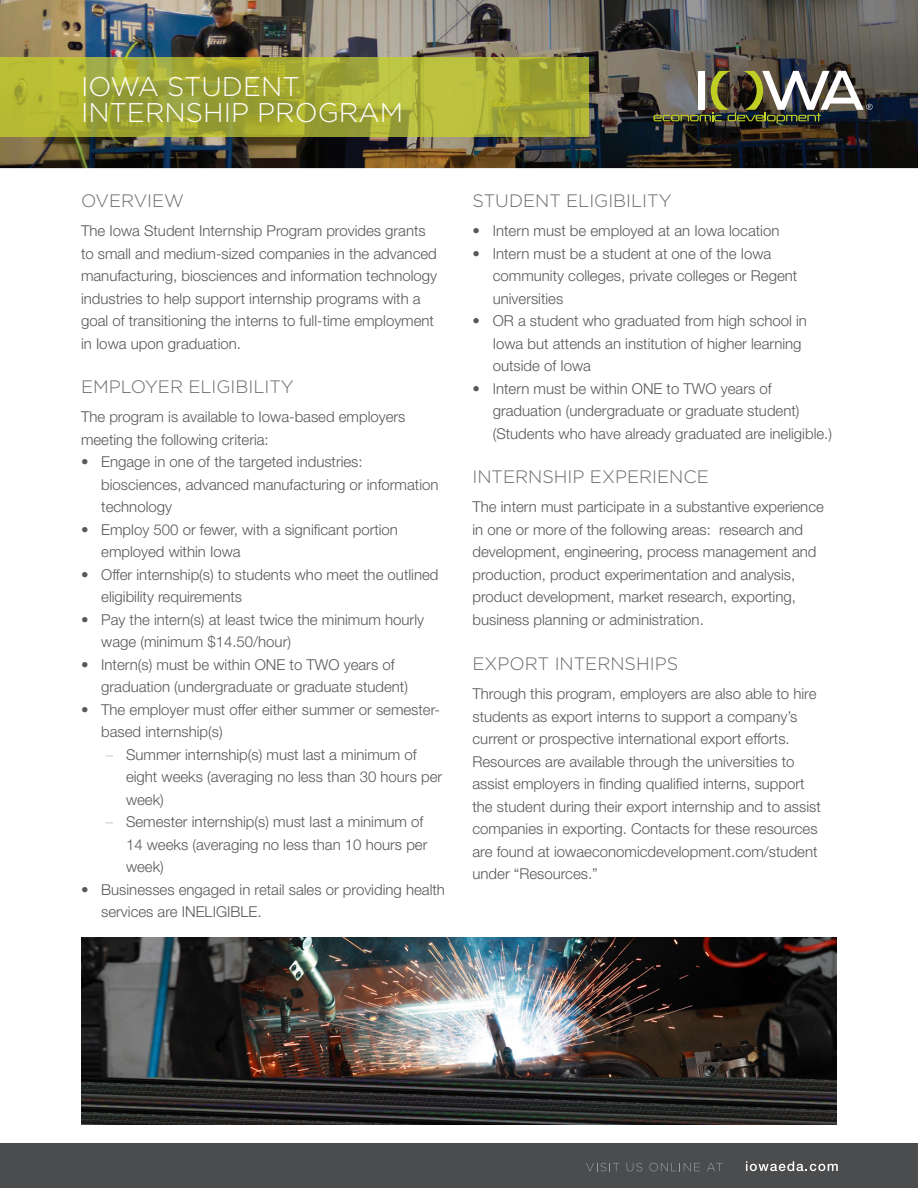
<style>
.page{position:relative;width:918px;height:1188px;background:#fff}
.page>*{position:absolute;margin:0;border:0;box-sizing:border-box;transform-origin:0 0}
.mast_text{font:300 27px "Gotham";color:#fff}
.heading{font:300 18px "Gotham";color:#69696c}
.t1{font:300 15px/22.5px "Helvetica Neue";color:#57585a}
.s1{font-weight:200}
</style>
<div class="page">
<div style="left:0;top:1144px;width:918px;height:44px;background:#4b4c4d"></div>
<svg style="left:586px;top:1163px;width:33px;height:8px"></svg>
<svg style="left:627px;top:1163px;width:15px;height:8px"></svg>
<svg style="left:649px;top:1163px;width:51px;height:8px"></svg>
<svg style="left:707px;top:1163px;width:16px;height:8px"></svg>
<svg style="left:746px;top:1161px;width:92px;height:10px"></svg>
<img style="left:0;top:0;width:918px;height:168px">
<img style="left:0;top:58px;width:589px;height:78px">
<img style="left:654px;top:71px;width:219px;height:52px">
<img style="left:81px;top:937px;width:756px;height:187px">
<p class="mast_text" style="left:81px;top:70px;width:220px">IOWA STUDENT</p>
<p class="mast_text" style="left:81px;top:95px;width:324px">INTERNSHIP PROGRAM</p>
<p class="heading" style="left:81px;top:189px;width:105px">OVERVIEW</p>
<p class="t1" style="left:81px;top:220px;width:358px">The Iowa Student Internship Program provides grants to small and medium-sized companies in the advanced manufacturing, biosciences and information technology industries to help support internship programs with a goal of transitioning the interns to full-time employment in Iowa upon graduation.</p>
<p class="heading" style="left:81px;top:375px;width:214px">EMPLOYER ELIGIBILITY</p>
<p class="t1" style="left:81px;top:405px;width:326px">The program is available to Iowa-based employers meeting the following criteria:</p>
<p class="t1" style="left:101px;top:450px;width:339px;text-indent:-20px">• Engage in one of the targeted industries: biosciences, advanced manufacturing or information technology</p>
<p class="t1" style="left:101px;top:518px;width:298px;text-indent:-20px">• Employ 500 or fewer, with a significant portion employed within Iowa</p>
<p class="t1" style="left:101px;top:563px;width:339px;text-indent:-20px">• Offer internship(s) to students who meet the outlined eligibility requirements</p>
<p class="t1" style="left:101px;top:608px;width:324px;text-indent:-20px">• Pay the intern(s) at least twice the minimum hourly wage (minimum $14.50/hour)</p>
<p class="t1" style="left:101px;top:653px;width:308px;text-indent:-20px">• Intern(s) must be within ONE to TWO years of graduation (undergraduate or graduate student)</p>
<p class="t1" style="left:101px;top:698px;width:340px;text-indent:-20px">• The employer must offer either summer or semester&shy;based internship(s)</p>
<p class="t1" style="left:126px;top:743px;width:318px;text-indent:-20px"><span class="s1">–</span> Summer internship(s) must last a minimum of eight weeks (averaging no less than 30 hours per week)</p>
<p class="t1" style="left:126px;top:810px;width:303px;text-indent:-20px"><span class="s1">–</span> Semester internship(s) must last a minimum of<br>14 weeks (averaging no less than 10 hours per week)</p>
<p class="t1" style="left:101px;top:878px;width:345px;text-indent:-20px">• Businesses engaged in retail sales or providing health services are INELIGIBLE.</p>
<p class="heading" style="left:472px;top:189px;width:201px">STUDENT ELIGIBILITY</p>
<p class="t1" style="left:472px;top:220px;width:308px">• Intern must be employed at an Iowa location</p>
<p class="t1" style="left:493px;top:242px;width:306px;text-indent:-20px">• Intern must be a student at one of the Iowa community colleges, private colleges or Regent universities</p>
<p class="t1" style="left:493px;top:310px;width:316px;text-indent:-20px">• OR a student who graduated from high school in<br>Iowa but attends an institution of higher learning outside of Iowa</p>
<p class="t1" style="left:493px;top:377px;width:341px;text-indent:-20px">• Intern must be within ONE to TWO years of graduation (undergraduate or graduate student) (Students who have already graduated are ineligible.)</p>
<p class="heading" style="left:472px;top:465px;width:238px">INTERNSHIP EXPERIENCE</p>
<p class="t1" style="left:472px;top:495px;width:353px">The intern must participate in a substantive experience in one or more of the following areas: research and development, engineering, process management and production, product experimentation and analysis, product development, market research, exporting, business planning or administration.</p>
<p class="heading" style="left:472px;top:652px;width:207px">EXPORT INTERNSHIPS</p>
<p class="t1" style="left:472px;top:682px;width:350px">Through this program, employers are also able to hire students as export interns to support a company’s current or prospective international export efforts.<br>Resources are available through the universities to assist employers in finding qualified interns, support the student during their export internship and to assist companies in exporting. Contacts for these resources are found at iowaeconomicdevelopment.com/student under “Resources.”</p>
</div>
